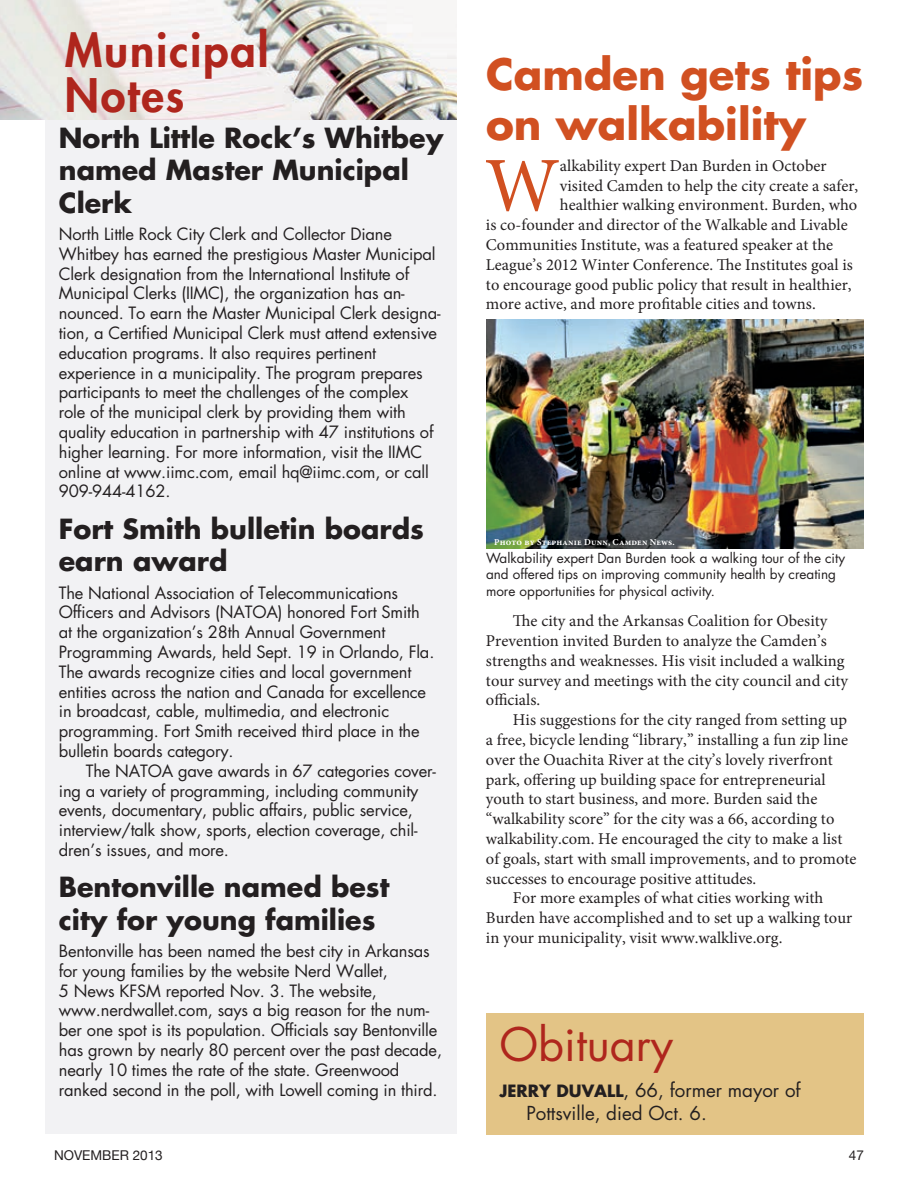
<style>
.page{position:relative;width:918px;height:1188px;background:#fff}
.page>*{position:absolute;margin:0;border:0;box-sizing:border-box;transform-origin:0 0}
.t1{font:77.4px "Minion Pro";color:#d15021}
.t2{font:800 45px/45px "Futura";letter-spacing:.04em;color:#af261d}
.t3{font:45px "Futura";color:#af261d}
.t4{font:700 42px/50.4px "Futura";color:#d15021}
.t5{font:700 27px/32.4px "Futura";color:#231f20}
.t6{font:18.75px/22.5px "Futura";color:#231f20}
.t7{font:16.5px/19.8px "Futura";letter-spacing:-.01em;color:#231f20}
.t8{font:16.5px/19.8px "Minion Pro";color:#231f20}
.t9{font:700 16.5px "Futura";color:#231f20}
.t10{font:13.5px/16.2px "Futura";color:#231f20}
.t11{font:13.5px "Helvetica Neue";color:#231f20}
.t12{font:700 9px "Minion Pro";letter-spacing:.02em;color:#fff}
</style>
<div class="page">
<div style="left:45px;top:39px;width:412px;height:1095px;background:#f2f2f4"></div>
<div style="left:486px;top:1013px;width:378px;height:121px;background:#e3c486"></div>
<img style="left:0;top:0;width:457px;height:120px">
<img style="left:486px;top:320px;width:378px;height:229px">
<h2 class="t2" style="left:65px;top:27px;width:205px">Municipal<br>Notes</h2>
<h3 class="t5" style="left:59px;top:121px;width:386px">North Little Rock’s Whitbey named Master Municipal<br>Clerk</h3>
<p class="t7" style="left:59px;top:224px;width:383px">North Little Rock City Clerk and Collector Diane Whitbey has earned the prestigious Master Municipal Clerk designation from the International Institute of Municipal Clerks (IIMC), the organization has an&shy;nounced. To earn the Master Municipal Clerk designa&shy;tion, a Certified Municipal Clerk must attend extensive education programs. It also requires pertinent experience in a municipality. The program prepares participants to meet the challenges of the complex<br>role of the municipal clerk by providing them with quality education in partnership with 47 institutions of higher learning. For more information, visit the IIMC online at www.iimc.com, email hq@iimc.com, or call 909-944-4162.</p>
<h3 class="t5" style="left:59px;top:512px;width:367px">Fort Smith bulletin boards earn award</h3>
<p class="t7" style="left:59px;top:582px;width:377px">The National Association of Telecommunications Officers and Advisors (NATOA) honored Fort Smith at the organization’s 28th Annual Government Programming Awards, held Sept. 19 in Orlando, Fla.<br>The awards recognize cities and local government entities across the nation and Canada for excellence in broadcast, cable, multimedia, and electronic programming. Fort Smith received third place in the bulletin boards category.</p>
<p class="t7" style="left:59px;top:761px;width:379px;text-indent:27px">The NATOA gave awards in 67 categories cover&shy;ing a variety of programming, including community events, documentary, public affairs, public service, interview/talk show, sports, election coverage, chil&shy;dren’s issues, and more.</p>
<h3 class="t5" style="left:59px;top:870px;width:332px">Bentonville named best city for young families</h3>
<p class="t7" style="left:59px;top:941px;width:385px">Bentonville has been named the best city in Arkansas for young families by the website Nerd Wallet,<br>5 News KFSM reported Nov. 3. The website, www.nerdwallet.com, says a big reason for the num&shy;ber one spot is its population. Officials say Bentonville has grown by nearly 80 percent over the past decade, nearly 10 times the rate of the state. Greenwood ranked second in the poll, with Lowell coming in third.</p>
<h3 class="t4" style="left:486px;top:48px;width:379px">Camden gets tips on walkability</h3>
<h1 class="t1" style="left:485px;top:134px;width:77px">W</h1>
<p class="t8" style="left:560px;top:156px;width:268px">alkability expert Dan Burden in October</p>
<p class="t8" style="left:560px;top:176px;width:300px">visited Camden to help the city create a safer,</p>
<p class="t8" style="left:560px;top:195px;width:299px">healthier walking environment. Burden, who</p>
<p class="t8" style="left:486px;top:215px;width:363px">is co-founder and director of the Walkable and Livable</p>
<p class="t8" style="left:486px;top:235px;width:349px">Communities Institute, was a featured speaker at the</p>
<p class="t8" style="left:486px;top:255px;width:368px">League’s 2012 Winter Conference. The Institutes goal is</p>
<p class="t8" style="left:486px;top:275px;width:367px">to encourage good public policy that result in healthier,</p>
<p class="t8" style="left:486px;top:294px;width:331px">more active, and more profitable cities and towns.</p>
<p class="t12" style="left:494px;top:536px;width:182px">Photo by Stephanie Dunn, Camden News.</p>
<p class="t10" style="left:486px;top:550px;width:361px">Walkability expert Dan Burden took a walking tour of the city and offered tips on improving community health by creating more opportunities for physical activity.</p>
<p class="t8" style="left:486px;top:611px;width:364px;text-indent:27px">The city and the Arkansas Coalition for Obesity Prevention invited Burden to analyze the Camden’s strengths and weaknesses. His visit included a walking tour survey and meetings with the city council and city officials.</p>
<p class="t8" style="left:513px;top:710px;width:336px">His suggestions for the city ranged from setting up</p>
<p class="t8" style="left:486px;top:730px;width:364px">a free, bicycle lending “library,” installing a fun zip line</p>
<p class="t8" style="left:486px;top:750px;width:348px">over the Ouachita River at the city’s lovely riverfront</p>
<p class="t8" style="left:486px;top:770px;width:341px">park, offering up building space for entrepreneurial</p>
<p class="t8" style="left:486px;top:789px;width:333px">youth to start business, and more. Burden said the</p>
<p class="t8" style="left:486px;top:809px;width:350px">“walkability score” for the city was a 66, according to</p>
<p class="t8" style="left:486px;top:829px;width:358px">walkability.com. He encouraged the city to make a list</p>
<p class="t8" style="left:486px;top:849px;width:372px">of goals, start with small improvements, and to promote</p>
<p class="t8" style="left:486px;top:869px;width:272px">successes to encourage positive attitudes.</p>
<p class="t8" style="left:513px;top:888px;width:312px">For more examples of what cities working with</p>
<p class="t8" style="left:486px;top:908px;width:368px">Burden have accomplished and to set up a walking tour</p>
<p class="t8" style="left:486px;top:928px;width:298px">in your municipality, visit www.walklive.org.</p>
<h2 class="t3" style="left:500px;top:1014px;width:175px">Obituary</h2>
<p class="t9" style="left:500px;top:1080px;width:20px">Jerry</p>
<p class="t9" style="left:557px;top:1080px;width:12px">Duvall</p>
<p class="t6" style="left:526px;top:1079px;width:276px;text-indent:97px">, 66, former mayor of<br>Pottsville, died Oct. 6.</p>
<p class="t11" style="left:54px;top:1148px;width:110px">NOVEMBER 2013</p>
<p class="t11" style="left:849px;top:1148px;width:17px">47</p>
</div>
